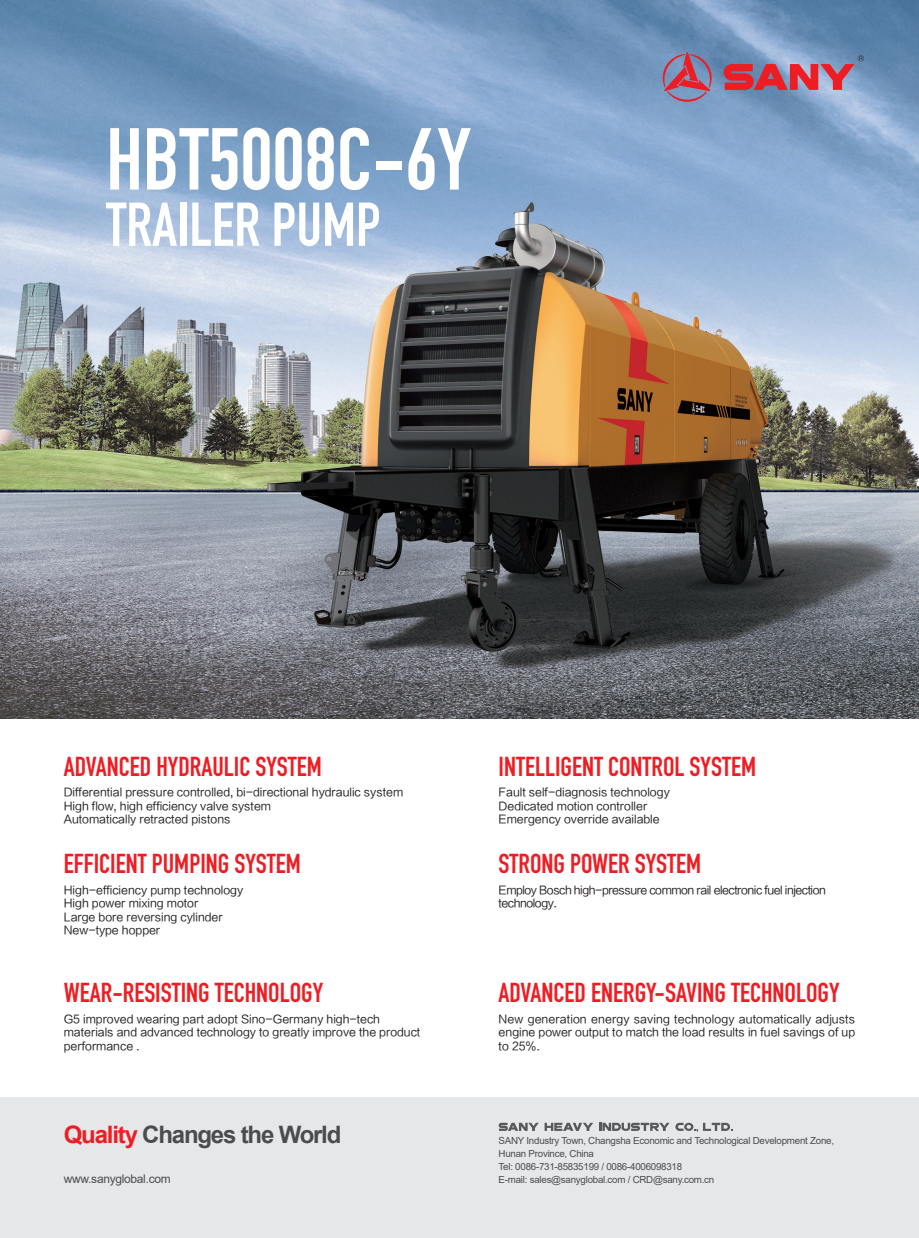
<style>
.page{position:relative;width:919px;height:1238px;background:#fff}
.page>*{position:absolute;margin:0;border:0;box-sizing:border-box;transform-origin:0 0}
.t1{font:700 86.25px "DIN Condensed";color:#fff}
.t2{font:700 60.75px "DIN Condensed";color:#fff}
.t3{font:700 27px "DIN Condensed";color:#ee1d23}
.t4{font:700 24px "Arial";letter-spacing:-.05em;color:#4b4c4d}
.t5{font:12px "Arial";letter-spacing:-.025em;color:#4b4c4d}
.t6{font:11.25px/13.5px "FZLTHK GBK1 0";color:#231f20}
.t7{font:11.25px/13.5px "FZLTHK GBK1 0";letter-spacing:-.04em;color:#231f20}
.t8{font:9.75px/12.8px "Arial";letter-spacing:-.025em;color:#4b4c4d}
.s1{color:#ee1d23}
</style>
<div class="page">
<img style="left:0;top:0;width:918px;height:719px">
<div style="left:0;top:1097px;width:918px;height:140px;background:#e6e7e9"></div>
<svg style="left:544px;top:1122px;width:49px;height:8px"></svg>
<svg style="left:675px;top:1122px;width:57px;height:10px"></svg>
<svg style="left:498px;top:1122px;width:40px;height:8px"></svg>
<svg style="left:599px;top:1122px;width:70px;height:8px"></svg>
<svg style="left:661px;top:52px;width:51px;height:50px;background:#997390"></svg>
<svg style="left:723px;top:55px;width:141px;height:35px;background:#ad6a83"></svg>
<p class="t1" style="left:106px;top:101px;width:366px">HBT5008C-6Y</p>
<p class="t2" style="left:106px;top:184px;width:276px">TRAILER PUMP</p>
<p class="t3" style="left:64px;top:748px;width:259px">ADVANCED HYDRAULIC SYSTEM</p>
<p class="t3" style="left:498px;top:748px;width:259px">INTELLIGENT CONTROL SYSTEM</p>
<p class="t6" style="left:64px;top:785px;width:341px">Differential pressure controlled, bi-directional hydraulic system</p>
<p class="t6" style="left:64px;top:799px;width:209px">High flow, high efficiency valve system</p>
<p class="t6" style="left:64px;top:812px;width:168px">Automatically retracted pistons</p>
<p class="t6" style="left:498px;top:785px;width:173px">Fault self-diagnosis technology</p>
<p class="t6" style="left:498px;top:799px;width:150px">Dedicated motion controller</p>
<p class="t6" style="left:498px;top:812px;width:162px">Emergency override available</p>
<p class="t3" style="left:64px;top:845px;width:238px">EFFICIENT PUMPING SYSTEM</p>
<p class="t3" style="left:498px;top:845px;width:204px">STRONG POWER SYSTEM</p>
<p class="t6" style="left:64px;top:883px;width:181px">High-efficiency pump technology</p>
<p class="t6" style="left:64px;top:896px;width:136px">High power mixing motor</p>
<p class="t6" style="left:64px;top:910px;width:160px">Large bore reversing cylinder</p>
<p class="t6" style="left:64px;top:923px;width:98px">New-type hopper</p>
<p class="t7" style="left:498px;top:883px;width:329px">Employ Bosch high-pressure common rail electronic fuel injection technology.</p>
<p class="t3" style="left:64px;top:974px;width:261px">WEAR-RESISTING TECHNOLOGY</p>
<p class="t3" style="left:498px;top:974px;width:342px">ADVANCED ENERGY-SAVING TECHNOLOGY</p>
<p class="t6" style="left:498px;top:1012px;width:358px;text-align:justify">New generation energy saving technology automatically adjusts engine power output to match the load results in fuel savings of up to 25%.</p>
<p class="t6" style="left:64px;top:1012px;width:358px">G5 improved wearing part adopt Sino-Germany high-tech materials and advanced technology to greatly improve the product performance .</p>
<p class="t4" style="left:64px;top:1117px;width:279px"><span class="s1">Quality</span> Changes the World</p>
<p class="t8" style="left:498px;top:1134px;width:337px">SANY Industry Town, Changsha Economic and Technological Development Zone,<br>Hunan Province, China</p>
<p class="t8" style="left:498px;top:1159px;width:185px">Tel: 0086-731-85835199 / 0086-4006098318</p>
<p class="t5" style="left:64px;top:1170px;width:108px">www.sanyglobal.com</p>
<p class="t8" style="left:498px;top:1172px;width:217px">E-mail: sales@sanyglobal.com / CRD@sany.com.cn</p>
</div>
